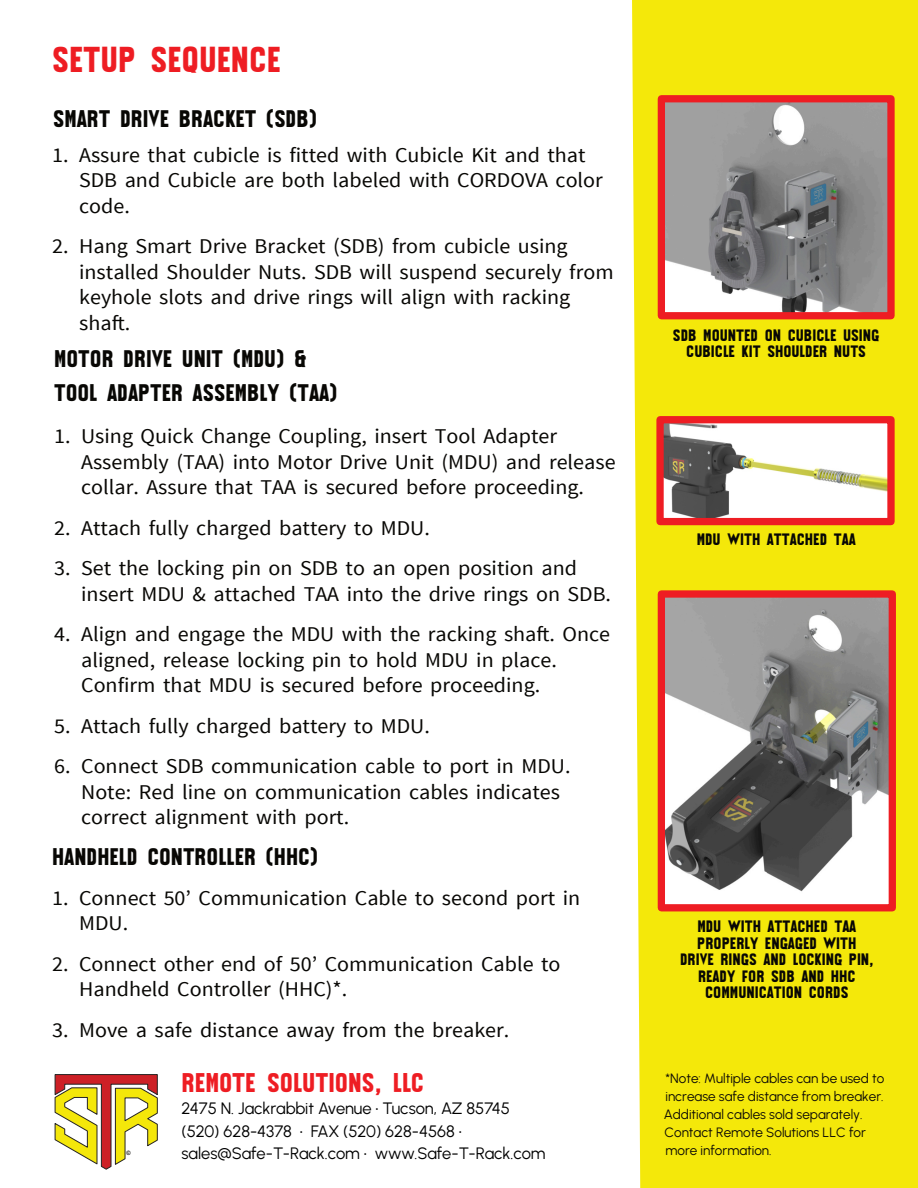
<style>
.page{position:relative;width:918px;height:1188px;background:#fff}
.page>*{position:absolute;margin:0;border:0;box-sizing:border-box;transform-origin:0 0}
.t1{font:800 36px "Galhau Display";color:#ee1d23}
.t2{font:800 27px "Galhau Display";color:#ee1d23}
.t3{font:800 24px/34.5px "Galhau Display";color:#080704}
.t4{font:21px/25.5px "Source Sans Pro";color:#080704;scale:1.05 1}
.t5{font:800 16.5px/16.5px "Galhau Display";color:#080704;text-align:center}
.t6{font:16.5px/22.5px "Urbanist";letter-spacing:-.005em;color:#000}
.t7{font:13.5px/18px "Urbanist";color:#0c0a07}
.t8{font:700 6px "Arial";color:#080704;scale:.94 1}
</style>
<div class="page">
<div style="left:632px;top:0;width:286px;height:1188px;background:#f4e80a"></div>
<svg style="left:54px;top:1074px;width:104px;height:96px"></svg>
<img style="left:664px;top:424px;width:223px;height:93px">
<div style="left:656px;top:416px;width:239px;height:109px;border:7px solid #ee1d23"></div>
<img style="left:666px;top:598px;width:222px;height:305px">
<div style="left:658px;top:590px;width:238px;height:321px;border:7px solid #ee1d23"></div>
<img style="left:666px;top:103px;width:221px;height:208px">
<div style="left:658px;top:95px;width:237px;height:224px;border:7px solid #ee1d23"></div>
<h1 class="t1" style="left:52px;top:45px;width:230px">SETUP SEQUENCE</h1>
<p class="t3" style="left:53px;top:104px;width:266px">SMART DRIVE BRACKET (SDB)</p>
<p class="t4" style="left:79px;top:144px;width:500px;text-indent:-27px">1. Assure that cubicle is fitted with Cubicle Kit and that<br>SDB and Cubicle are both labeled with CORDOVA color code.</p>
<p class="t4" style="left:79px;top:235px;width:511px;text-indent:-27px">2. Hang Smart Drive Bracket (SDB) from cubicle using installed Shoulder Nuts. SDB will suspend securely from keyhole slots and drive rings will align with racking shaft.</p>
<p class="t3" style="left:54px;top:343px;width:285px">MOTOR DRIVE UNIT (MDU) &amp;<br>TOOL ADAPTER ASSEMBLY (TAA)</p>
<p class="t4" style="left:81px;top:425px;width:511px;text-indent:-27px">1. Using Quick Change Coupling, insert Tool Adapter<br>Assembly (TAA) into Motor Drive Unit (MDU) and release collar. Assure that TAA is secured before proceeding.</p>
<p class="t4" style="left:54px;top:517px;width:359px">2. Attach fully charged battery to MDU.</p>
<p class="t4" style="left:81px;top:557px;width:506px;text-indent:-27px">3. Set the locking pin on SDB to an open position and insert MDU &amp; attached TAA into the drive rings on SDB.</p>
<p class="t4" style="left:81px;top:623px;width:505px;text-indent:-27px">4. Align and engage the MDU with the racking shaft. Once aligned, release locking pin to hold MDU in place.<br>Confirm that MDU is secured before proceeding.</p>
<p class="t4" style="left:54px;top:715px;width:359px">5. Attach fully charged battery to MDU.</p>
<p class="t4" style="left:81px;top:755px;width:468px;text-indent:-27px">6. Connect SDB communication cable to port in MDU.<br>Note: Red line on communication cables indicates correct alignment with port.</p>
<p class="t3" style="left:52px;top:842px;width:268px">HANDHELD CONTROLLER (HHC)</p>
<p class="t4" style="left:79px;top:887px;width:479px;text-indent:-27px">1. Connect 50’ Communication Cable to second port in<br>MDU.</p>
<p class="t4" style="left:79px;top:953px;width:460px;text-indent:-27px">2. Connect other end of 50’ Communication Cable to<br>Handheld Controller (HHC)*.</p>
<p class="t4" style="left:52px;top:1019px;width:437px">3. Move a safe distance away from the breaker.</p>
<p class="t8" style="left:127px;top:1151px;width:6px">©</p>
<p class="t2" style="left:181px;top:1071px;width:244px">REMOTE SOLUTIONS, LLC</p>
<p class="t6" style="left:181px;top:1097px;width:366px">2475 N. Jackrabbit Avenue • Tucson, AZ 85745 (520) 628-4378 • FAX (520) 628-4568 • sales@Safe-T-Rack.com • www.Safe-T-Rack.com</p>
<p class="t5" style="left:673px;top:328px;width:208px">SDB MOUNTED ON CUBICLE USING<br>CUBICLE KIT SHOULDER NUTS</p>
<p class="t5" style="left:697px;top:533px;width:160px">MDU WITH ATTACHED TAA</p>
<p class="t5" style="left:680px;top:920px;width:195px">MDU WITH ATTACHED TAA<br>PROPERLY ENGAGED WITH<br>DRIVE RINGS AND LOCKING PIN,<br>READY FOR SDB AND HHC<br>COMMUNICATION CORDS</p>
<p class="t7" style="left:664px;top:1069px;width:222px">*Note: Multiple cables can be used to increase safe distance from breaker.<br>Additional cables sold separately.<br>Contact Remote Solutions LLC for more information.</p>
</div>
